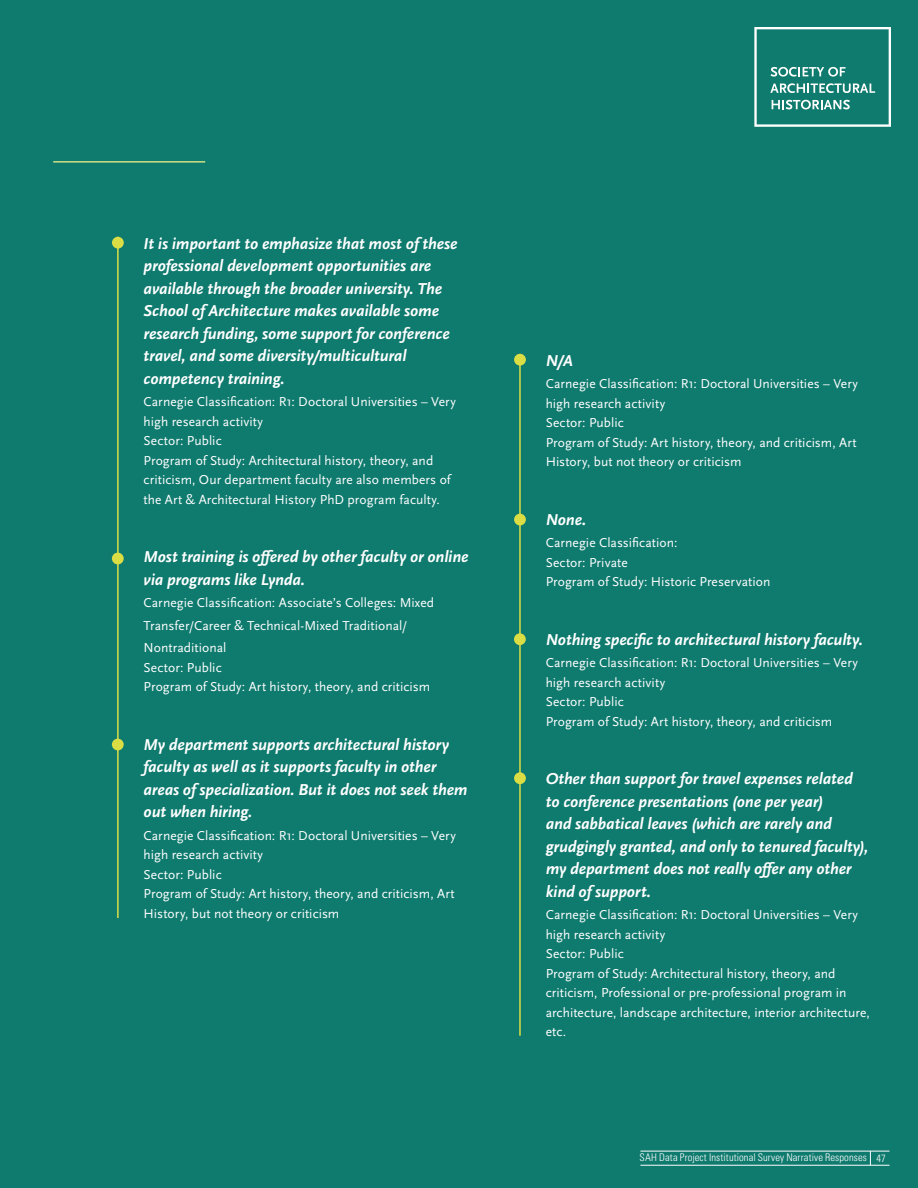
<style>
.page{position:relative;width:918px;height:1188px;background:#0f7a6e}
.page>*{position:absolute;margin:0;border:0;box-sizing:border-box;transform-origin:0 0}
.t1{font:italic 700 16.5px/22.5px "Scala Sans OT";letter-spacing:-.01em;color:#fff}
.t2{font:13.5px/19.5px "Scala Sans OT";letter-spacing:.005em;color:#fff}
.t3{font:10.5px "Univers LTCYR 47 Light Cond";letter-spacing:.01em;color:#fff}
</style>
<div class="page">
<hr style="left:640px;top:1165px;width:249px;height:1px;background:#fff">
<hr style="left:640px;top:1151px;width:249px;height:1px;background:#fff">
<svg style="left:870px;top:1151px;width:1px;height:14px"></svg>
<svg style="left:754px;top:27px;width:137px;height:100px"></svg>
<hr style="left:53px;top:161px;width:152px;height:2px;background:#cde086">
<hr style="left:117px;top:237px;width:2px;height:681px;background:#dbdd45">
<div style="left:112px;top:237px;width:12px;height:12px;background:#dbdd45;border-radius:50%"></div>
<hr style="left:519px;top:360px;width:2px;height:676px;background:#dbdd45">
<div style="left:514px;top:354px;width:12px;height:12px;background:#dbdd45;border-radius:50%"></div>
<div style="left:514px;top:633px;width:12px;height:12px;background:#dbdd45;border-radius:50%"></div>
<div style="left:112px;top:553px;width:12px;height:11px;background:#dbdd45;border-radius:50%"></div>
<div style="left:112px;top:739px;width:12px;height:11px;background:#dbdd45;border-radius:50%"></div>
<div style="left:514px;top:772px;width:12px;height:12px;background:#dbdd45;border-radius:50%"></div>
<div style="left:514px;top:514px;width:12px;height:11px;background:#dbdd45;border-radius:50%"></div>
<p class="t1" style="left:144px;top:233px;width:315px">It is important to emphasize that most of these professional development opportunities are available through the broader university. The School of Architecture makes available some research funding, some support for conference travel, and some diversity/multicultural competency training.</p>
<p class="t2" style="left:144px;top:393px;width:314px">Carnegie Classification: R1: Doctoral Universities – Very high research activity<br>Sector: Public<br>Program of Study: Architectural history, theory, and criticism, Our department faculty are also members of the Art &amp; Architectural History PhD program faculty.</p>
<p class="t1" style="left:144px;top:546px;width:326px">Most training is offered by other faculty or online via programs like Lynda.</p>
<p class="t2" style="left:144px;top:592px;width:292px;line-height:22.5px">Carnegie Classification: Associate’s Colleges: Mixed<br>Transfer/Career &amp; Technical-Mixed Traditional/<br>Nontraditional</p>
<p class="t2" style="left:144px;top:658px;width:288px">Sector: Public<br>Program of Study: Art history, theory, and criticism</p>
<p class="t1" style="left:144px;top:734px;width:325px">My department supports architectural history faculty as well as it supports faculty in other areas of specialization. But it does not seek them out when hiring.</p>
<p class="t2" style="left:144px;top:826px;width:314px">Carnegie Classification: R1: Doctoral Universities – Very high research activity<br>Sector: Public<br>Program of Study: Art history, theory, and criticism, Art History, but not theory or criticism</p>
<p class="t1" style="left:546px;top:350px;width:29px">N/A</p>
<p class="t2" style="left:546px;top:375px;width:314px">Carnegie Classification: R1: Doctoral Universities – Very high research activity<br>Sector: Public<br>Program of Study: Art history, theory, and criticism, Art History, but not theory or criticism</p>
<p class="t1" style="left:546px;top:509px;width:42px">None.</p>
<p class="t2" style="left:546px;top:534px;width:226px">Carnegie Classification:<br>Sector: Private<br>Program of Study: Historic Preservation</p>
<p class="t1" style="left:546px;top:629px;width:319px">Nothing specific to architectural history faculty.</p>
<p class="t2" style="left:546px;top:654px;width:314px">Carnegie Classification: R1: Doctoral Universities – Very high research activity<br>Sector: Public<br>Program of Study: Art history, theory, and criticism</p>
<p class="t1" style="left:546px;top:768px;width:324px">Other than support for travel expenses related to conference presentations (one per year)<br>and sabbatical leaves (which are rarely and grudgingly granted, and only to tenured faculty), my department does not really offer any other kind of support.</p>
<p class="t2" style="left:546px;top:906px;width:326px">Carnegie Classification: R1: Doctoral Universities – Very high research activity<br>Sector: Public<br>Program of Study: Architectural history, theory, and criticism, Professional or pre-professional program in architecture, landscape architecture, interior architecture, etc.</p>
<p class="t3" style="left:640px;top:1151px;width:248px">SAH Data Project Institutional Survey Narrative Responses 47</p>
</div>
